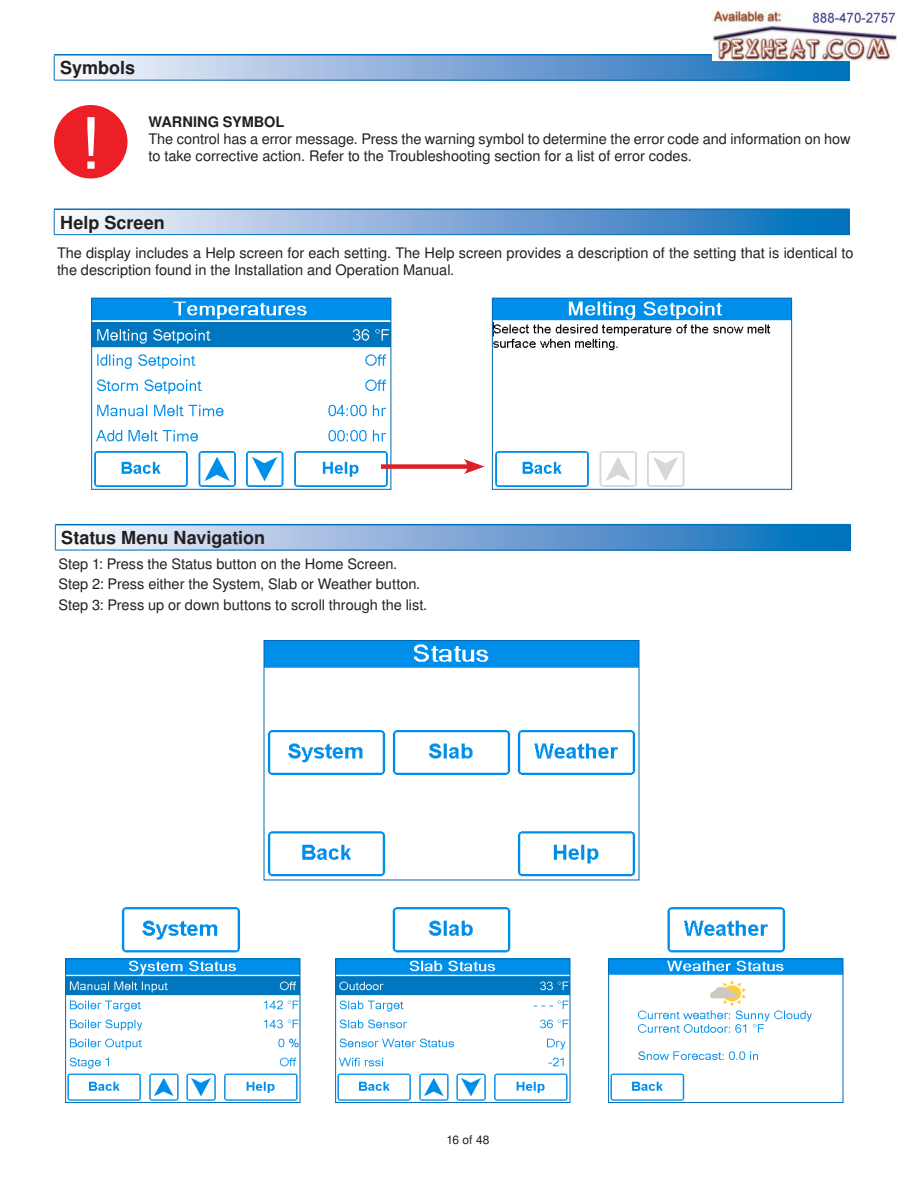
<style>
.page{position:relative;width:918px;height:1188px;background:#fff}
.page>*{position:absolute;margin:0;border:0;box-sizing:border-box;transform-origin:0 0}
.t1{font:72px "Yagora";color:#fff}
.Block_Header{font:700 18px "Nimbus San LOT";color:#231f20}
.Paragraph{font:14.55px/17.1px "Nimbus San LOT";letter-spacing:-.005em;color:#231f20}
.Table_Header{font:700 14.55px "Nimbus San LOT";color:#231f20}
.t2{font:12px "Nimbus San LOT";color:#231f20}
</style>
<div class="page">
<img style="left:266px;top:642px;width:371px;height:235px">
<div style="left:264px;top:640px;width:375px;height:240px;border:1px solid #0168b3"></div>
<img style="left:121px;top:907px;width:120px;height:46px">
<img style="left:392px;top:907px;width:119px;height:46px">
<img style="left:667px;top:907px;width:119px;height:46px">
<img style="left:67px;top:960px;width:231px;height:141px">
<div style="left:65px;top:958px;width:235px;height:145px;border:1px solid #0168b3"></div>
<img style="left:337px;top:960px;width:231px;height:141px">
<div style="left:335px;top:958px;width:235px;height:145px;border:1px solid #0168b3"></div>
<img style="left:610px;top:960px;width:231px;height:141px">
<div style="left:608px;top:958px;width:235px;height:145px;border:1px solid #0168b3"></div>
<svg style="left:55px;top:56px;width:794px;height:24px;background:#84aed9"></svg>
<svg style="left:54px;top:56px;width:1px;height:24px"></svg>
<hr style="left:54px;top:54px;width:795px;height:2px;background:#0071bb">
<svg style="left:849px;top:60px;width:1px;height:20px"></svg>
<hr style="left:54px;top:80px;width:795px;height:1px;background:#0071bb">
<div style="left:54px;top:105px;width:74px;height:73px;background:#ed1f26;border-radius:50%"></div>
<svg style="left:83px;top:210px;width:766px;height:24px;background:#7caad7"></svg>
<svg style="left:54px;top:210px;width:1px;height:24px"></svg>
<hr style="left:54px;top:208px;width:795px;height:2px;background:#0071bb">
<svg style="left:849px;top:210px;width:1px;height:24px"></svg>
<hr style="left:54px;top:234px;width:795px;height:1px;background:#0071bb">
<img style="left:494px;top:300px;width:296px;height:187px">
<div style="left:492px;top:298px;width:300px;height:192px;border:1px solid #0168b3"></div>
<img style="left:93px;top:300px;width:296px;height:187px">
<div style="left:91px;top:298px;width:300px;height:192px;border:1px solid #0168b3"></div>
<svg style="left:56px;top:525px;width:794px;height:25px;background:#7cabd8"></svg>
<svg style="left:55px;top:525px;width:1px;height:25px"></svg>
<hr style="left:55px;top:524px;width:795px;height:1px;background:#0071bb">
<svg style="left:850px;top:525px;width:1px;height:25px"></svg>
<hr style="left:55px;top:550px;width:795px;height:1px;background:#0071bb">
<div style="left:381px;top:464px;width:91px;height:5px;background:#da2128"></div>
<svg style="left:464px;top:459px;width:20px;height:15px"></svg>
<img style="left:713px;top:11px;width:183px;height:49px">
<p class="Block_Header" style="left:60px;top:57px;width:76px">Symbols</p>
<p class="t1" style="left:81px;top:102px;width:22px">!</p>
<p class="Table_Header" style="left:148px;top:113px;width:137px">WARNING SYMBOL</p>
<p class="Paragraph" style="left:148px;top:130px;width:704px">The control has a error message. Press the warning symbol to determine the error code and information on how to take corrective action. Refer to the Troubleshooting section for a list of error codes.</p>
<p class="Block_Header" style="left:60px;top:212px;width:106px">Help Screen</p>
<p class="Paragraph" style="left:57px;top:245px;width:798px">The display includes a Help screen for each setting. The Help screen provides a description of the setting that is identical to the description found in the Installation and Operation Manual.</p>
<p class="Block_Header" style="left:61px;top:527px;width:205px">Status Menu Navigation</p>
<p class="Paragraph" style="left:58px;top:556px;width:340px">Step 1: Press the Status button on the Home Screen.</p>
<p class="Paragraph" style="left:58px;top:576px;width:363px">Step 2: Press either the System, Slab or Weather button.</p>
<p class="Paragraph" style="left:58px;top:596px;width:370px">Step 3: Press up or down buttons to scroll through the list.</p>
<p class="t2" style="left:446px;top:1133px;width:45px">16 of 48</p>
</div>
